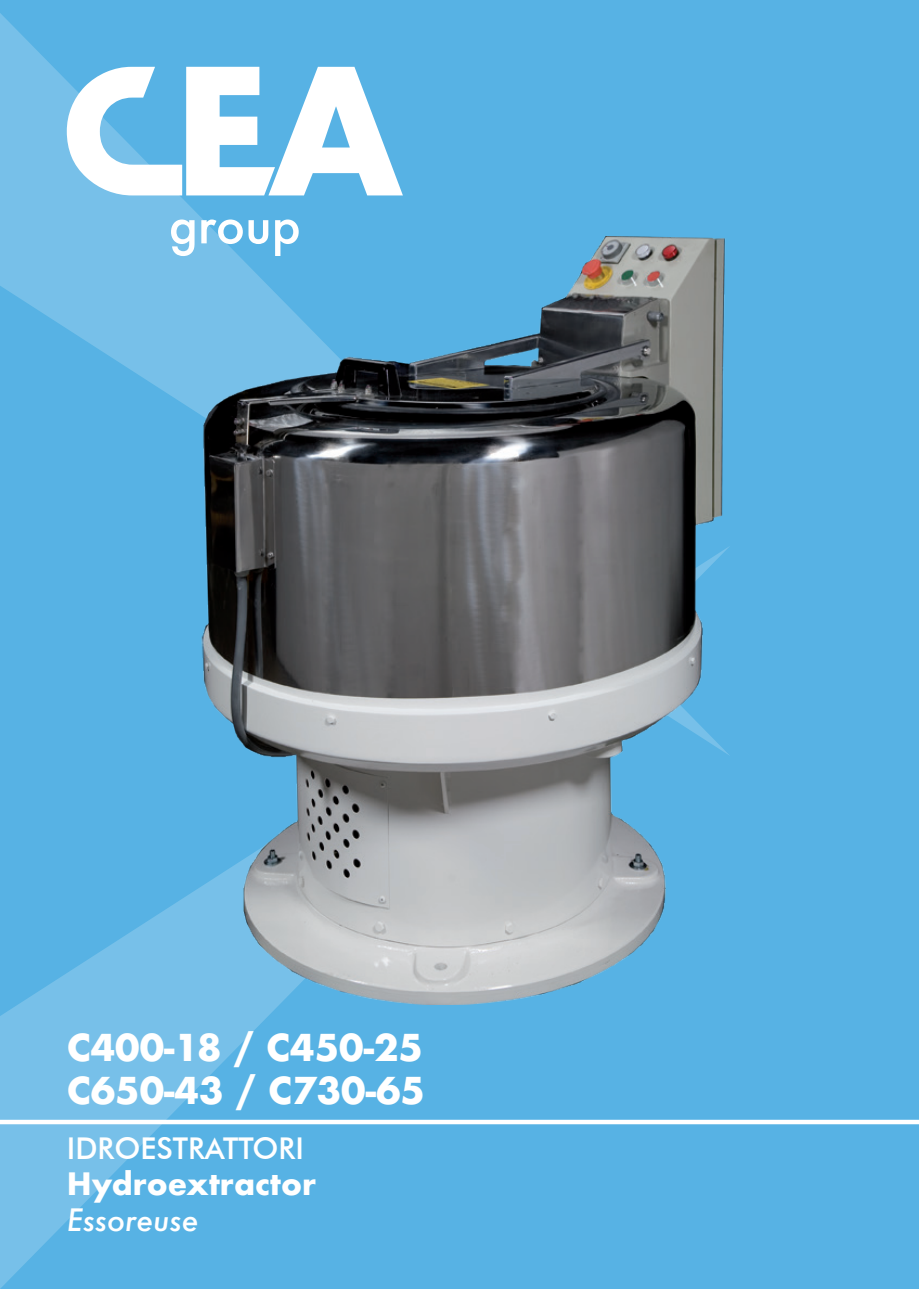
<style>
.page{position:relative;width:919px;height:1289px;background:#fff}
.page>*{position:absolute;margin:0;border:0;box-sizing:border-box;transform-origin:0 0}
.t1{font:700 36px/43.2px "Futura";color:#fff}
.t2{font:500 30px "Futura BT";color:#fff}
.t3{font:700 30px "Futura";color:#fff}
.t4{font:italic 500 30px "Futura";color:#fff}
</style>
<div class="page">
<div style="left:0;top:0;width:918px;height:1288px;background:#57b2e4"></div>
<svg style="left:0;top:13px;width:403px;height:390px"></svg>
<svg style="left:0;top:898px;width:730px;height:390px"></svg>
<div style="left:0;top:1119px;width:918px;height:5px;background:#fff"></div>
<img style="left:183px;top:236px;width:547px;height:768px">
<svg style="left:171px;top:219px;width:23px;height:37px"></svg>
<svg style="left:201px;top:219px;width:67px;height:25px"></svg>
<svg style="left:275px;top:219px;width:24px;height:37px"></svg>
<svg style="left:67px;top:67px;width:336px;height:128px"></svg>
<p class="t1" style="left:67px;top:1025px;width:360px">C400-18 / C450-25<br>C650-43 / C730-65</p>
<p class="t2" style="left:67px;top:1129px;width:239px">IDROESTRATTORI</p>
<p class="t3" style="left:67px;top:1161px;width:251px">Hydroextractor</p>
<p class="t4" style="left:67px;top:1198px;width:133px">Essoreuse</p>
</div>
